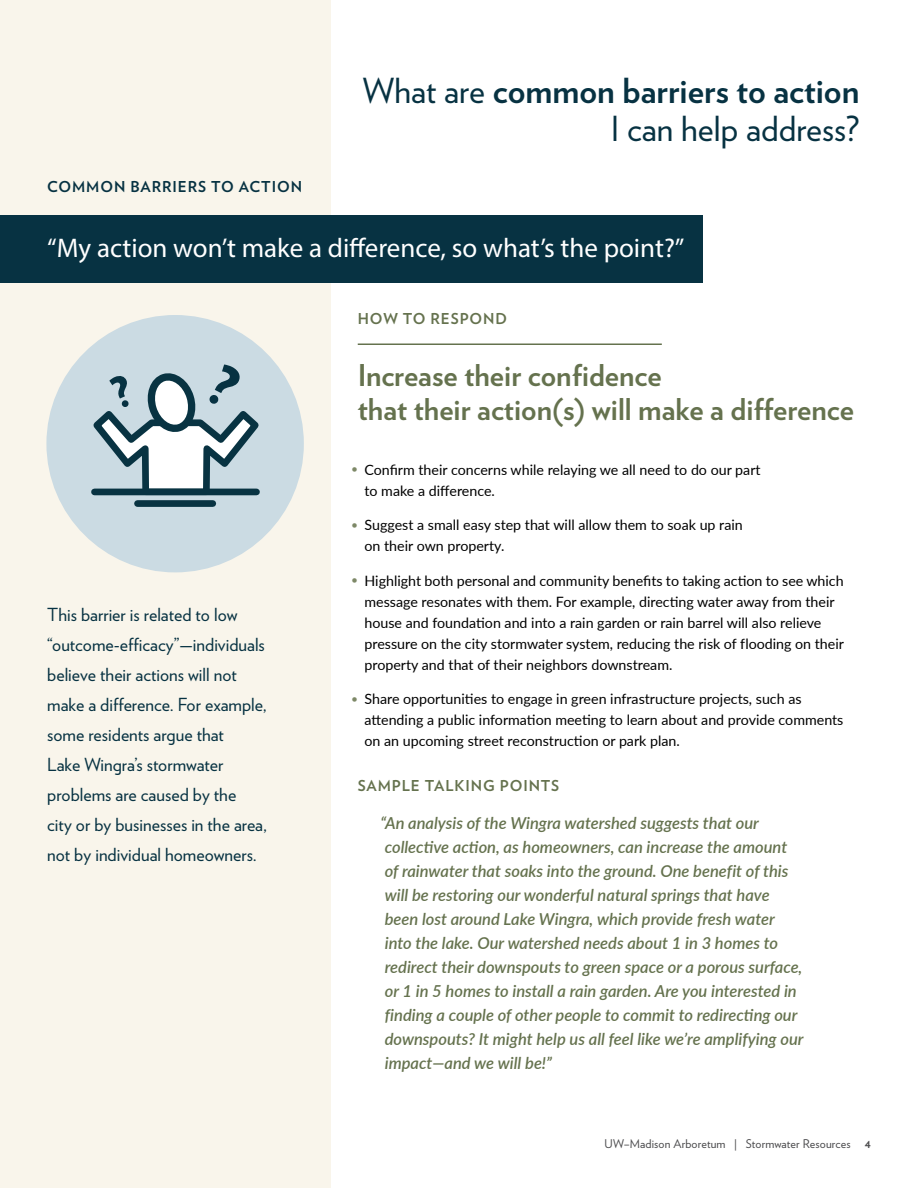
<style>
.page{position:relative;width:918px;height:1188px;background:#fff}
.page>*{position:absolute;margin:0;border:0;box-sizing:border-box;transform-origin:0 0}
.t1{font:34.5px/37.5px "Verlag";color:#073242;text-align:right}
.t2{font:700 30px/34.5px "Verlag";color:#65724e}
.t3{font:27px "Myriad Pro";color:#fff}
.t4{font:18px/30px "Verlag";color:#073242}
.t5{font:italic 600 16.5px/24px "Lato";color:#65724e}
.t6{font:700 15px "Verlag";letter-spacing:.06em;color:#65724e}
.t7{font:700 15px "Verlag";letter-spacing:.06em;color:#073242}
.t8{font:14.25px/21px "Lato";color:#000}
.t9{font:12px "Verlag";letter-spacing:.01em;color:#4d4d4f}
.s1{font-weight:700}
.s2{font-size:12px;color:#7d8867}
</style>
<div class="page">
<div style="left:0;top:0;width:331px;height:1188px;background:#f9f5eb"></div>
<div style="left:46px;top:315px;width:258px;height:257px;background:#cbdbe3;border-radius:50%"></div>
<div style="left:138px;top:500px;width:75px;height:7px;background:#083342"></div>
<svg style="left:91px;top:364px;width:169px;height:132px"></svg>
<div style="left:0;top:215px;width:702px;height:68px;background:#073242"></div>
<hr style="left:358px;top:344px;width:304px;height:1px;background:#65724e">
<p class="t7" style="left:47px;top:175px;width:256px">COMMON BARRIERS TO ACTION</p>
<h1 class="t1" style="left:363px;top:70px;width:498px">What are <span class="s1">common barriers to action<br></span>I can help address?</h1>
<h3 class="t3" style="left:47px;top:232px;width:639px">“My action won’t make a difference, so what’s the point?”</h3>
<p class="t4" style="left:47px;top:599px;width:221px">This barrier is related to low “outcome-efficacy”—individuals believe their actions will not make a difference. For example, some residents argue that<br>Lake Wingra’s stormwater problems are caused by the<br>city or by businesses in the area, not by individual homeowners.</p>
<p class="t6" style="left:358px;top:307px;width:151px">HOW TO RESPOND</p>
<h2 class="t2" style="left:358px;top:356px;width:498px">Increase their confidence<br>that their action(s) will make a difference</h2>
<p class="t8" style="left:364px;top:458px;width:398px;text-indent:-14px"><span class="s2">•</span> Confirm their concerns while relaying we all need to do our part to make a difference.</p>
<p class="t8" style="left:364px;top:514px;width:380px;text-indent:-14px"><span class="s2">•</span> Suggest a small easy step that will allow them to soak up rain on their own property.</p>
<p class="t8" style="left:364px;top:569px;width:481px;text-indent:-14px"><span class="s2">•</span> Highlight both personal and community benefits to taking action to see which message resonates with them. For example, directing water away from their house and foundation and into a rain garden or rain barrel will also relieve pressure on the city stormwater system, reducing the risk of flooding on their property and that of their neighbors downstream.</p>
<p class="t8" style="left:364px;top:688px;width:480px;text-indent:-14px"><span class="s2">•</span> Share opportunities to engage in green infrastructure projects, such as attending a public information meeting to learn about and provide comments on an upcoming street reconstruction or park plan.</p>
<p class="t6" style="left:358px;top:774px;width:203px">SAMPLE TALKING POINTS</p>
<p class="t5" style="left:380px;top:810px;width:425px">“An analysis of the Wingra watershed suggests that our collective action, as homeowners, can increase the amount<br>of rainwater that soaks into the ground. One benefit of this will be restoring our wonderful natural springs that have<br>been lost around Lake Wingra, which provide fresh water<br>into the lake. Our watershed needs about 1 in 3 homes to redirect their downspouts to green space or a porous surface, or 1 in 5 homes to install a rain garden. Are you interested in finding a couple of other people to commit to redirecting our downspouts? It might help us all feel like we’re amplifying our impact—and we will be!”</p>
<p class="t9" style="left:605px;top:1135px;width:268px">UW–Madison Arboretum | Stormwater Resources <span class="s1">4</span></p>
</div>
